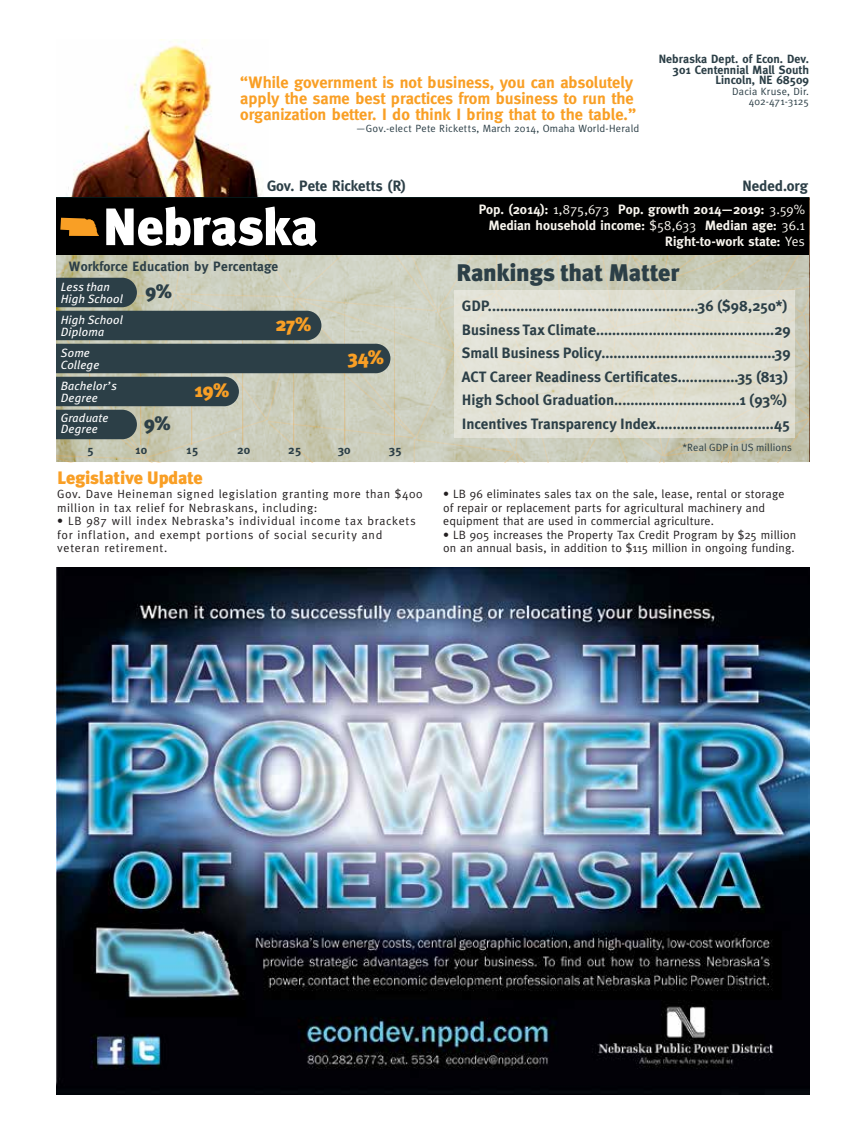
<style>
.page{position:relative;width:864px;height:1134px;background:#fff}
.page>*{position:absolute;margin:0;border:0;box-sizing:border-box;transform-origin:0 0}
.t1{font:900 52.5px "Meta Plus";letter-spacing:-.015em;color:#fff}
.t2{font:900 24px "Meta Plus";letter-spacing:-.02em;color:#2c3f47}
.t3{font:900 19.5px "Meta Plus";color:#f99f25}
.t4{font:900 19.5px "Meta Plus";color:#2c3f47}
.t5{font:900 18px "Meta Plus";letter-spacing:-.015em;color:#f99f25}
.t6{font:700 16.5px/15.9px "Meta";color:#f99f25}
.t7{font:700 15px/23.5px "Meta Plus";letter-spacing:-.005em;color:#2c3f47}
.t8{font:700 15px "Meta";letter-spacing:-.005em;color:#2c3f47}
.t9{font:700 13.5px/16px "Meta";color:#f8f5ee;text-align:right}
.t10{font:700 13.5px "Meta";letter-spacing:.01em;color:#2c3f47}
.t11{font:12px/13.5px "Meta";letter-spacing:.02em;color:#231f20}
.t12{font:12px/13.5px "Meta";letter-spacing:.06em;color:#231f20}
.t13{font:12px/13.5px "Meta";letter-spacing:.015em;color:#231f20}
.t14{font:12px/13.5px "Meta";letter-spacing:.04em;color:#231f20}
.t15{font:italic 12px/11.6px "Meta Plus";letter-spacing:.01em;color:#fff}
.t16{font:700 12px/10.5px "Meta";letter-spacing:.005em;color:#2c3f47;text-align:right}
.t17{font:10.5px/10.5px "Meta";letter-spacing:.02em;color:#2c3f47;text-align:right}
.t18{font:10.5px "Meta Plus Normal";letter-spacing:.015em;color:#2c3f47}
.s1{font-weight:400}
</style>
<div class="page">
<img style="left:66px;top:40px;width:197px;height:157px">
<div style="left:56px;top:197px;width:753px;height:58px;background:#000"></div>
<svg style="left:56px;top:255px;width:753px;height:207px;background:#a2a79b"></svg>
<div style="left:455px;top:290px;width:340px;height:148px;background:#e0e0d3"></div>
<svg style="left:60px;top:218px;width:39px;height:18px"></svg>
<img style="left:56px;top:568px;width:753px;height:526px">
<p class="t6" style="left:240px;top:74px;width:397px">“While government is not business, you can absolutely apply the same best practices from business to run the organization better. I do think I bring that to the table.”</p>
<p class="t17" style="left:356px;top:123px;width:285px">—Gov.-elect Pete Ricketts, March 2014, Omaha World-Herald</p>
<p class="t16" style="left:659px;top:54px;width:152px">Nebraska Dept. of Econ. Dev.<br>301 Centennial Mall South<br>Lincoln, NE 68509</p>
<p class="t17" style="left:732px;top:86px;width:78px">Dacia Kruse, Dir.<br>402-471-3125</p>
<p class="t8" style="left:267px;top:177px;width:141px">Gov. Pete Ricketts (R)</p>
<p class="t8" style="left:742px;top:177px;width:67px">Neded.org</p>
<p class="t9" style="left:479px;top:202px;width:328px">Pop. (2014): <span class="s1">1,875,673</span> Pop. growth 2014—2019: <span class="s1">3.59%<br></span>Median household income: <span class="s1">$58,633</span> Median age: <span class="s1">36.1<br></span>Right-to-work state: <span class="s1">Yes</span></p>
<h1 class="t1" style="left:102px;top:196px;width:218px">Nebraska</h1>
<p class="t10" style="left:69px;top:258px;width:211px">Workforce Education by Percentage</p>
<p class="t15" style="left:61px;top:281px;width:64px">Less than<br>High School</p>
<p class="t15" style="left:61px;top:314px;width:64px">High School<br>Diploma</p>
<p class="t15" style="left:61px;top:347px;width:40px">Some<br>College</p>
<p class="t15" style="left:61px;top:380px;width:57px">Bachelor’s<br>Degree</p>
<p class="t15" style="left:61px;top:412px;width:49px">Graduate<br>Degree</p>
<h3 class="t4" style="left:145px;top:280px;width:29px">9%</h3>
<h3 class="t4" style="left:144px;top:411px;width:29px">9%</h3>
<h3 class="t3" style="left:195px;top:378px;width:36px">19%</h3>
<h3 class="t3" style="left:276px;top:313px;width:37px">27%</h3>
<h3 class="t3" style="left:348px;top:346px;width:38px">34%</h3>
<p class="t16" style="left:87px;top:445px;width:8px">5</p>
<p class="t16" style="left:135px;top:445px;width:13px">10</p>
<p class="t16" style="left:186px;top:445px;width:13px">15</p>
<p class="t16" style="left:237px;top:445px;width:14px">20</p>
<p class="t16" style="left:288px;top:445px;width:14px">25</p>
<p class="t16" style="left:338px;top:445px;width:14px">30</p>
<p class="t16" style="left:389px;top:445px;width:14px">35</p>
<p class="t5" style="left:57px;top:468px;width:147px">Legislative Update</p>
<p class="t14" style="left:57px;top:487px;width:367px">Gov. Dave Heineman signed legislation granting more than $400 million in tax relief for Nebraskans, including:</p>
<p class="t12" style="left:57px;top:514px;width:360px">• LB 987 will index Nebraska’s individual income tax brackets for inflation, and exempt portions of social security and veteran retirement.</p>
<h2 class="t2" style="left:456px;top:259px;width:225px">Rankings that Matter</h2>
<p class="t7" style="left:462px;top:294px;width:330px">GDP....................................................36 ($98,250*)<br>Business Tax Climate............................................29<br>Small Business Policy...........................................39<br>ACT Career Readiness Certificates...............35 (813)<br>High School Graduation...............................1 (93%)<br>Incentives Transparency Index.............................45</p>
<p class="t18" style="left:682px;top:441px;width:111px">*Real GDP in US millions</p>
<p class="t11" style="left:443px;top:487px;width:343px">• LB 96 eliminates sales tax on the sale, lease, rental or storage of repair or replacement parts for agricultural machinery and equipment that are used in commercial agriculture.</p>
<p class="t13" style="left:443px;top:528px;width:355px">• LB 905 increases the Property Tax Credit Program by $25 million on an annual basis, in addition to $115 million in ongoing funding.</p>
</div>
